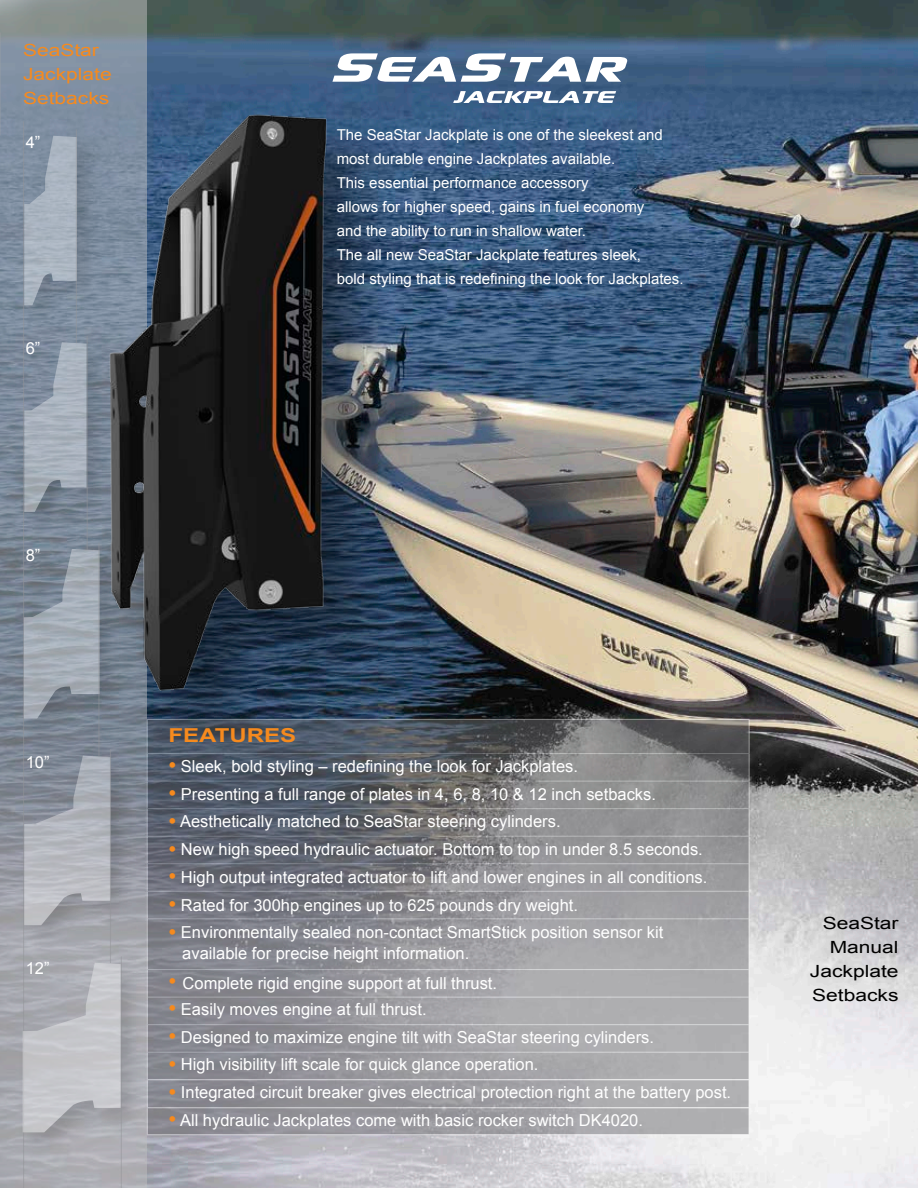
<style>
.page{position:relative;width:918px;height:1188px;background:#fff}
.page>*{position:absolute;margin:0;border:0;box-sizing:border-box;transform-origin:0 0}
.t1{font:700 19.2px "Arial";color:#f68a1e;scale:1.25 1}
.t2{font:16.8px/24px "Arial";color:#000;text-align:right;scale:1.25 1}
.t3{font:16.8px/24px "Arial";color:#f68a1e;scale:1.25 1}
.t4{font:16.5px/21px "Arial";color:#fff}
.t5{font:15px/24px "Arial";color:#fff}
.s1{font-size:22.5px;color:#f68a1e}
</style>
<div class="page">
<img style="left:147px;top:0;width:771px;height:1188px">
<svg style="left:148px;top:720px;width:601px;height:414px;background:#8a8b90"></svg>
<hr style="left:148px;top:753px;width:601px;height:1px;background:#bbbdc0">
<hr style="left:148px;top:781px;width:601px;height:1px;background:#bbbdc0">
<hr style="left:148px;top:808px;width:601px;height:1px;background:#bbbdc0">
<hr style="left:148px;top:836px;width:601px;height:1px;background:#bbbdc0">
<hr style="left:148px;top:863px;width:601px;height:1px;background:#bbbdc0">
<hr style="left:148px;top:891px;width:601px;height:1px;background:#bbbdc0">
<hr style="left:148px;top:918px;width:601px;height:1px;background:#bbbdc0">
<hr style="left:148px;top:969px;width:601px;height:1px;background:#bbbdc0">
<hr style="left:148px;top:997px;width:601px;height:1px;background:#bbbdc0">
<hr style="left:148px;top:1024px;width:601px;height:1px;background:#bbbdc0">
<hr style="left:148px;top:1052px;width:601px;height:1px;background:#bbbdc0">
<hr style="left:147px;top:1079px;width:603px;height:1px;background:#fff">
<hr style="left:147px;top:1107px;width:603px;height:1px;background:#fff">
<hr style="left:147px;top:1134px;width:603px;height:1px;background:#fff">
<hr style="left:147px;top:719px;width:603px;height:1px;background:#fff">
<hr style="left:749px;top:720px;width:1px;height:34px;background:#fff">
<svg style="left:147px;top:766px;width:1px;height:153px"></svg>
<svg style="left:749px;top:754px;width:1px;height:165px"></svg>
<hr style="left:147px;top:919px;width:1px;height:51px;background:#fff">
<hr style="left:749px;top:919px;width:1px;height:51px;background:#fff">
<svg style="left:147px;top:970px;width:1px;height:164px"></svg>
<svg style="left:749px;top:970px;width:1px;height:164px"></svg>
<svg style="left:0;top:0;width:147px;height:1188px;background:#8b949f"></svg>
<div style="left:18px;top:750px;width:117px;height:200px;background:#000;opacity:.4"></div>
<svg style="left:24px;top:756px;width:86px;height:169px;background:#a7aab2"></svg>
<hr style="left:23px;top:121px;width:1px;height:1067px;background:#939498">
<div style="left:19px;top:131px;width:83px;height:199px;background:#000;opacity:.4"></div>
<svg style="left:24px;top:136px;width:52px;height:169px;background:#9ca8b5"></svg>
<div style="left:19px;top:337px;width:92px;height:199px;background:#000;opacity:.4"></div>
<svg style="left:24px;top:342px;width:61px;height:170px;background:#99a3b0"></svg>
<div style="left:18px;top:544px;width:106px;height:199px;background:#000;opacity:.4"></div>
<svg style="left:24px;top:549px;width:61px;height:170px;background:#939ca6"></svg>
<div style="left:17px;top:958px;width:128px;height:199px;background:#000;opacity:.4"></div>
<svg style="left:23px;top:963px;width:98px;height:169px;background:#bbbcc1"></svg>
<hr style="left:76px;top:129px;width:1px;height:214px;background:#939498">
<hr style="left:98px;top:543px;width:2px;height:213px;background:#939498">
<hr style="left:110px;top:749px;width:1px;height:214px;background:#939498">
<hr style="left:121px;top:956px;width:1px;height:232px;background:#939498">
<div style="left:99px;top:104px;width:304px;height:662px;background:#000;opacity:.45"></div>
<img style="left:85px;top:72px;width:288px;height:662px">
<svg style="left:453px;top:91px;width:163px;height:12px"></svg>
<svg style="left:332px;top:53px;width:295px;height:29px"></svg>
<p class="t3" style="left:23px;top:38px;width:72px">SeaStar<br>Jackplate<br>Setbacks</p>
<p class="t4" style="left:26px;top:132px;width:16px">4”</p>
<p class="t4" style="left:26px;top:338px;width:16px">6”</p>
<p class="t5" style="left:337px;top:122px;width:348px">The SeaStar Jackplate is one of the sleekest and most durable engine Jackplates available.<br>This essential performance accessory<br>allows for higher speed, gains in fuel economy<br>and the ability to run in shallow water.<br>The all new SeaStar Jackplate features sleek,<br>bold styling that is redefining the look for Jackplates.</p>
<p class="t4" style="left:26px;top:545px;width:16px">8”</p>
<p class="t4" style="left:26px;top:751px;width:25px">10”</p>
<p class="t4" style="left:26px;top:958px;width:25px">12”</p>
<p class="t1" style="left:168px;top:722px;width:104px">FEATURES</p>
<p class="t4" style="left:168px;top:756px;width:411px"><span class="s1">•</span> Sleek, bold styling – redefining the look for Jackplates.</p>
<p class="t4" style="left:168px;top:783px;width:489px"><span class="s1">•</span> Presenting a full range of plates in 4, 6, 8, 10 &amp; 12 inch setbacks.</p>
<p class="t4" style="left:168px;top:811px;width:394px"><span class="s1">•</span> Aesthetically matched to SeaStar steering cylinders.</p>
<p class="t4" style="left:168px;top:839px;width:536px"><span class="s1">•</span> New high speed hydraulic actuator. Bottom to top in under 8.5 seconds.</p>
<p class="t4" style="left:168px;top:867px;width:540px"><span class="s1">•</span> High output integrated actuator to lift and lower engines in all conditions.</p>
<p class="t4" style="left:168px;top:894px;width:411px"><span class="s1">•</span> Rated for 300hp engines up to 625 pounds dry weight.</p>
<p class="t4" style="left:182px;top:922px;width:483px;text-indent:-14px"><span class="s1">•</span> Environmentally sealed non-contact SmartStick position sensor kit available for precise height information.</p>
<p class="t4" style="left:168px;top:972px;width:330px"><span class="s1">•</span> Complete rigid engine support at full thrust.</p>
<p class="t4" style="left:168px;top:999px;width:260px"><span class="s1">•</span> Easily moves engine at full thrust.</p>
<p class="t4" style="left:168px;top:1026px;width:487px"><span class="s1">•</span> Designed to maximize engine tilt with SeaStar steering cylinders.</p>
<p class="t4" style="left:168px;top:1054px;width:372px"><span class="s1">•</span> High visibility lift scale for quick glance operation.</p>
<p class="t4" style="left:168px;top:1082px;width:564px"><span class="s1">•</span> Integrated circuit breaker gives electrical protection right at the battery post.</p>
<p class="t4" style="left:168px;top:1110px;width:476px"><span class="s1">•</span> All hydraulic Jackplates come with basic rocker switch DK4020.</p>
<p class="t2" style="left:810px;top:911px;width:72px">SeaStar<br>Manual<br>Jackplate<br>Setbacks</p>
</div>
